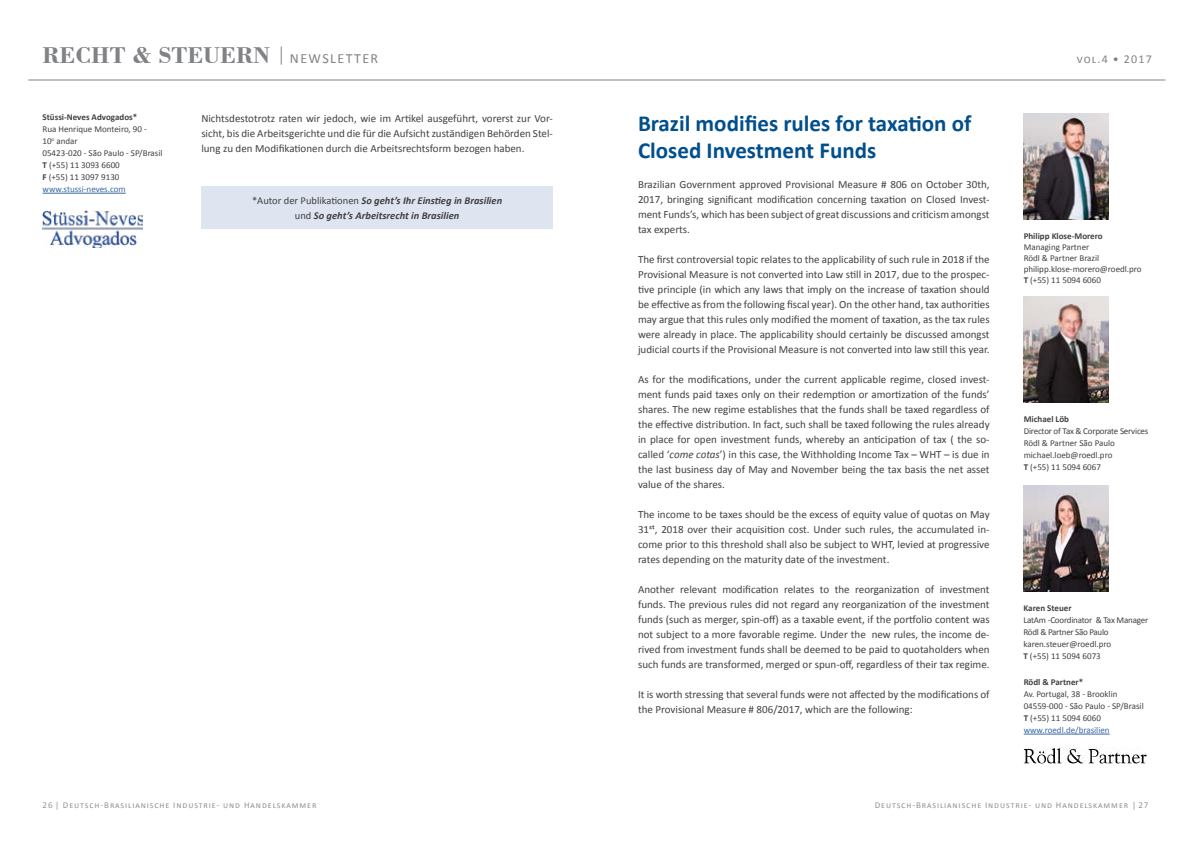
<style>
.page{position:relative;width:1191px;height:842px;background:#fff}
.page>*{position:absolute;margin:0;border:0;box-sizing:border-box;transform-origin:0 0}
.t1{font:700 24px "Bodoni BT";color:#808285}
.t2{font:700 23px/27.6px "Calibri";color:#004f8d}
.t3{font:12px "Calibri";letter-spacing:.1em;color:#808285}
.t4{font:11px/15px "Calibri";color:#414042;text-align:justify}
.t5{font:italic 700 10.5px/15px "Calibri";color:#414042;text-align:center}
.t6{font:9px/12px "Calibri";color:#414042}
.t7{font:9px "Calibri";letter-spacing:.1em;color:#939598}
.t8{font:9px/12px "Calibri";letter-spacing:-.02em;color:#414042}
.t9{font:700 9px "Calibri";color:#414042}
.s1{font-family:"Calibri";font-weight:400;font-size:14px}
.s2{font-weight:700}
.s3{color:#3a68a5}
.s4{font-weight:400;font-style:normal}
.s5{font-style:italic}
</style>
<div class="page">
<svg style="left:281px;top:47px;width:1px;height:18px"></svg>
<hr style="left:28px;top:80px;width:1137px;height:1px;background:#808285">
<img style="left:1023px;top:113px;width:86px;height:106px">
<img style="left:1023px;top:297px;width:85px;height:106px">
<hr style="left:1023px;top:734px;width:86px;height:1px;background:#3a68a5">
<img style="left:1023px;top:747px;width:123px;height:17px">
<img style="left:1023px;top:486px;width:85px;height:106px">
<div style="left:201px;top:187px;width:352px;height:42px;background:#dee5f0"></div>
<hr style="left:43px;top:193px;width:83px;height:1px;background:#3a68a5">
<img style="left:43px;top:211px;width:99px;height:36px">
<h1 class="t1" style="left:43px;top:41px;width:337px">RECHT &amp; STEUERN <span class="s1">NEWSLETTER</span></h1>
<p class="t3" style="left:1076px;top:51px;width:77px">vol.4 • 2017</p>
<p class="t9" style="left:43px;top:112px;width:96px">Stüssi-Neves Advogados*</p>
<p class="t6" style="left:43px;top:123px;width:122px">Rua Henrique Monteiro, 90 -<br>10<sup>o</sup> andar<br>05423-020 - São Paulo - SP/Brasil<br><span class="s2">T</span> (+55) 11 3093 6600<br><span class="s2">F</span> (+55) 11 3097 9130 <span class="s3">www.stussi-neves.com</span></p>
<p class="t4" style="left:201px;top:110px;width:353px">Nichtsdestotrotz raten wir jedoch, wie im Artikel ausgeführt, vorerst zur Vor&shy;sicht, bis die Arbeitsgerichte und die für die Aufsicht zuständigen Behörden Stel&shy;lung zu den Modifikationen durch die Arbeitsrechtsform bezogen haben.</p>
<p class="t5" style="left:252px;top:192px;width:252px"><span class="s4">*Autor der Publikationen</span> So geht’s Ihr Einstieg in Brasilien <span class="s4">und</span> So geht’s Arbeitsrecht in Brasilien</p>
<h2 class="t2" style="left:638px;top:108px;width:335px">Brazil modifies rules for taxation of<br>Closed Investment Funds</h2>
<p class="t4" style="left:638px;top:177px;width:353px">Brazilian Government approved Provisional Measure # 806 on October 30th, 2017, bringing significant modification concerning taxation on Closed Invest&shy;ment Funds’s, which has been subject of great discussions and criticism amongst tax experts.</p>
<p class="t4" style="left:638px;top:252px;width:353px">The first controversial topic relates to the applicability of such rule in 2018 if the Provisional Measure is not converted into Law still in 2017, due to the prospec&shy;tive principle (in which any laws that imply on the increase of taxation should be effective as from the following fiscal year). On the other hand, tax authorities may argue that this rules only modified the moment of taxation, as the tax rules were already in place. The applicability should certainly be discussed amongst judicial courts if the Provisional Measure is not converted into law still this year.</p>
<p class="t4" style="left:638px;top:372px;width:353px">As for the modifications, under the current applicable regime, closed invest&shy;ment funds paid taxes only on their redemption or amortization of the funds’ shares. The new regime establishes that the funds shall be taxed regardless of the effective distribution. In fact, such shall be taxed following the rules already in place for open investment funds, whereby an anticipation of tax ( the so&shy;called ‘<span class="s5">come cotas</span>’) in this case, the Withholding Income Tax – WHT – is due in the last business day of May and November being the tax basis the net asset value of the shares.</p>
<p class="t4" style="left:638px;top:507px;width:353px">The income to be taxes should be the excess of equity value of quotas on May 31st, 2018 over their acquisition cost. Under such rules, the accumulated in&shy;come prior to this threshold shall also be subject to WHT, levied at progressive rates depending on the maturity date of the investment.</p>
<p class="t4" style="left:638px;top:582px;width:353px">Another relevant modification relates to the reorganization of investment funds. The previous rules did not regard any reorganization of the investment funds (such as merger, spin-off) as a taxable event, if the portfolio content was not subject to a more favorable regime. Under the new rules, the income de&shy;rived from investment funds shall be deemed to be paid to quotaholders when such funds are transformed, merged or spun-off, regardless of their tax regime.</p>
<p class="t4" style="left:638px;top:687px;width:353px">It is worth stressing that several funds were not affected by the modifications of the Provisional Measure # 806/2017, which are the following:</p>
<p class="t9" style="left:1023px;top:230px;width:81px">Philipp Klose-Morero</p>
<p class="t6" style="left:1023px;top:241px;width:120px;line-height:11px">Managing Partner<br>Rödl &amp; Partner Brazil philipp.klose-morero@roedl.pro<br><span class="s2">T</span> (+55) 11 5094 6060</p>
<p class="t9" style="left:1023px;top:413px;width:47px">Michael Löb</p>
<p class="t6" style="left:1023px;top:425px;width:126px">Director of Tax &amp; Corporate Services<br>Rödl &amp; Partner São Paulo michael.loeb@roedl.pro<br><span class="s2">T</span> (+55) 11 5094 6067</p>
<p class="t9" style="left:1023px;top:602px;width:50px">Karen Steuer</p>
<p class="t8" style="left:1023px;top:614px;width:126px">LatAm -Coordinator &amp; Tax Manager<br>Rödl &amp; Partner São Paulo karen.steuer@roedl.pro<br><span class="s2">T</span> (+55) 11 5094 6073</p>
<p class="t9" style="left:1023px;top:676px;width:61px">Rödl &amp; Partner*</p>
<p class="t6" style="left:1023px;top:688px;width:122px">Av. Portugal, 38 - Brooklin<br>04559-000 - São Paulo - SP/Brasil<br><span class="s2">T</span> (+55) 11 5094 6060 <span class="s3">www.roedl.de/brasilien</span></p>
<p class="t7" style="left:43px;top:799px;width:275px">26 | Deutsch-Brasilianische Industrie- und Handelskammer</p>
<p class="t7" style="left:874px;top:799px;width:275px">Deutsch-Brasilianische Industrie- und Handelskammer | 27</p>
</div>
